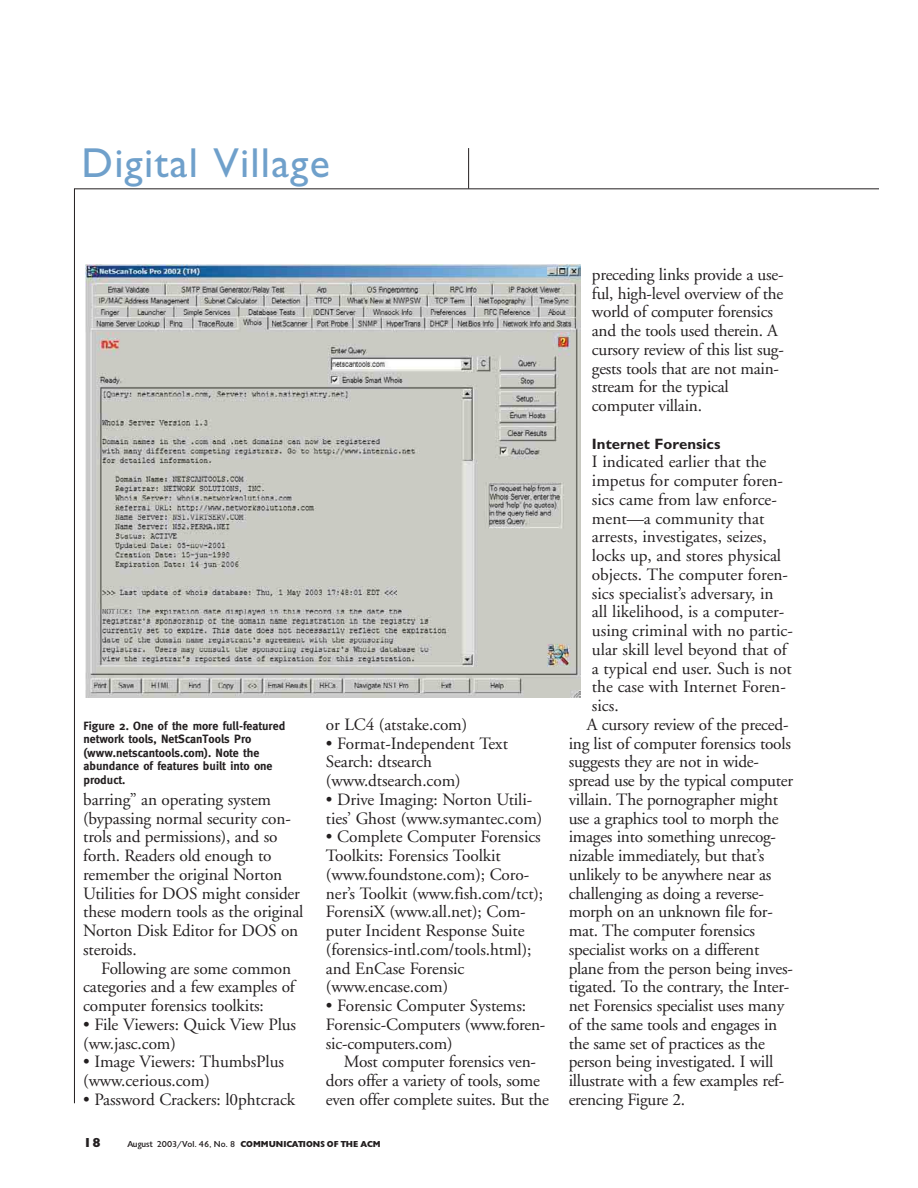
<style>
.page{position:relative;width:918px;height:1188px;background:#fff}
.page>*{position:absolute;margin:0;border:0;box-sizing:border-box;transform-origin:0 0}
.t1{font:42px "Gill Sans";letter-spacing:.03em;color:#6fa0cb}
.t2{font:17.25px/18.8px "Adobe Garamond";letter-spacing:-.01em;color:#231f20}
.t3{font:700 15px "Gill Sans";color:#231f20}
.t4{font:900 13.5px "Gill";color:#231f20}
.t5{font:700 12px/13.5px "Meta";color:#231f20}
.t6{font:9px "Gill";color:#231f20}
.s1{font-weight:900}
</style>
<div class="page">
<hr style="left:74px;top:189px;width:805px;height:1px;background:#231f20">
<hr style="left:468px;top:148px;width:1px;height:41px;background:#231f20">
<hr style="left:74px;top:189px;width:1px;height:914px;background:#231f20">
<img style="left:86px;top:264px;width:494px;height:434px">
<h1 class="t1" style="left:82px;top:148px;width:250px">Digital Village</h1>
<p class="t5" style="left:83px;top:720px;width:203px">Figure 2. One of the more full-featured network tools, NetScanTools Pro (www.netscantools.com). Note the abundance of features built into one product.</p>
<p class="t2" style="left:83px;top:791px;width:222px">barring” an operating system (bypassing normal security con&shy;trols and permissions), and so forth. Readers old enough to remember the original Norton<br>Utilities for DOS might consider these modern tools as the original<br>Norton Disk Editor for DOS on steroids.</p>
<p class="t2" style="left:83px;top:960px;width:213px;text-indent:18px">Following are some common categories and a few examples of computer forensics toolkits:</p>
<p class="t2" style="left:83px;top:1017px;width:214px">• File Viewers: Quick View Plus (ww.jasc.com)</p>
<p class="t2" style="left:83px;top:1054px;width:202px">• Image Viewers: ThumbsPlus (www.cerious.com)</p>
<p class="t2" style="left:83px;top:1092px;width:214px">• Password Crackers: l0phtcrack</p>
<p class="t2" style="left:326px;top:717px;width:143px">or LC4 (atstake.com)</p>
<p class="t2" style="left:326px;top:735px;width:183px">• Format-Independent Text<br>Search: dtsearch (www.dtsearch.com)</p>
<p class="t2" style="left:326px;top:792px;width:218px">• Drive Imaging: Norton Utili&shy;ties’ Ghost (www.symantec.com)</p>
<p class="t2" style="left:326px;top:829px;width:219px">• Complete Computer Forensics<br>Toolkits: Forensics Toolkit (www.foundstone.com); Coro&shy;ner’s Toolkit (www.fish.com/tct);<br>ForensiX (www.all.net); Com&shy;puter Incident Response Suite (forensics-intl.com/tools.html); and EnCase Forensic (www.encase.com)</p>
<p class="t2" style="left:326px;top:998px;width:221px">• Forensic Computer Systems:<br>Forensic-Computers (www.foren&shy;sic-computers.com)</p>
<p class="t2" style="left:326px;top:1054px;width:224px;text-align:center">Most computer forensics ven&shy;dors offer a variety of tools, some even offer complete suites. But the</p>
<p class="t4" style="left:83px;top:1138px;width:19px">18</p>
<p class="t6" style="left:128px;top:1141px;width:254px">August 2003/Vol. 46, No. 8 <span class="s1">COMMUNICATIONS OF THE ACM</span></p>
<p class="t2" style="left:592px;top:267px;width:193px">preceding links provide a use&shy;ful, high-level overview of the world of computer forensics and the tools used therein. A cursory review of this list sug&shy;gests tools that are not main&shy;stream for the typical computer villain.</p>
<p class="t3" style="left:592px;top:438px;width:130px">Internet Forensics</p>
<p class="t2" style="left:592px;top:454px;width:176px">I indicated earlier that the</p>
<p class="t2" style="left:592px;top:473px;width:193px">impetus for computer foren-</p>
<p class="t2" style="left:592px;top:491px;width:187px">sics came from law enforce-</p>
<p class="t2" style="left:592px;top:510px;width:174px">ment—a community that</p>
<p class="t2" style="left:592px;top:529px;width:176px">arrests, investigates, seizes,</p>
<p class="t2" style="left:592px;top:548px;width:191px">locks up, and stores physical</p>
<p class="t2" style="left:592px;top:566px;width:198px">objects. The computer foren-</p>
<p class="t2" style="left:592px;top:585px;width:183px">sics specialist’s adversary, in</p>
<p class="t2" style="left:592px;top:604px;width:194px">all likelihood, is a computer-</p>
<p class="t2" style="left:592px;top:623px;width:203px">using criminal with no partic-</p>
<p class="t2" style="left:592px;top:642px;width:196px">ular skill level beyond that of</p>
<p class="t2" style="left:592px;top:660px;width:201px">a typical end user. Such is not</p>
<p class="t2" style="left:592px;top:679px;width:195px">the case with Internet Foren-</p>
<p class="t2" style="left:592px;top:698px;width:28px">sics.</p>
<p class="t2" style="left:587px;top:717px;width:203px">A cursory review of the preced-</p>
<p class="t2" style="left:569px;top:735px;width:224px">ing list of computer forensics tools</p>
<p class="t2" style="left:569px;top:754px;width:192px">suggests they are not in wide-</p>
<p class="t2" style="left:569px;top:773px;width:226px">spread use by the typical computer</p>
<p class="t2" style="left:569px;top:792px;width:211px">villain. The pornographer might</p>
<p class="t2" style="left:569px;top:810px;width:211px">use a graphics tool to morph the</p>
<p class="t2" style="left:569px;top:829px;width:209px">images into something unrecog-</p>
<p class="t2" style="left:569px;top:848px;width:197px">nizable immediately, but that’s</p>
<p class="t2" style="left:569px;top:867px;width:204px">unlikely to be anywhere near as</p>
<p class="t2" style="left:569px;top:885px;width:197px">challenging as doing a reverse-</p>
<p class="t2" style="left:569px;top:904px;width:206px">morph on an unknown file for-</p>
<p class="t2" style="left:569px;top:923px;width:188px">mat. The computer forensics</p>
<p class="t2" style="left:569px;top:942px;width:192px">specialist works on a different</p>
<p class="t2" style="left:569px;top:960px;width:226px">plane from the person being inves-</p>
<p class="t2" style="left:569px;top:979px;width:222px">tigated. To the contrary, the Inter-</p>
<p class="t2" style="left:569px;top:998px;width:217px">net Forensics specialist uses many</p>
<p class="t2" style="left:569px;top:1017px;width:210px">of the same tools and engages in</p>
<p class="t2" style="left:569px;top:1035px;width:198px">the same set of practices as the</p>
<p class="t2" style="left:569px;top:1054px;width:206px">person being investigated. I will</p>
<p class="t2" style="left:569px;top:1073px;width:217px">illustrate with a few examples ref-</p>
<p class="t2" style="left:569px;top:1092px;width:118px">erencing Figure 2.</p>
</div>
